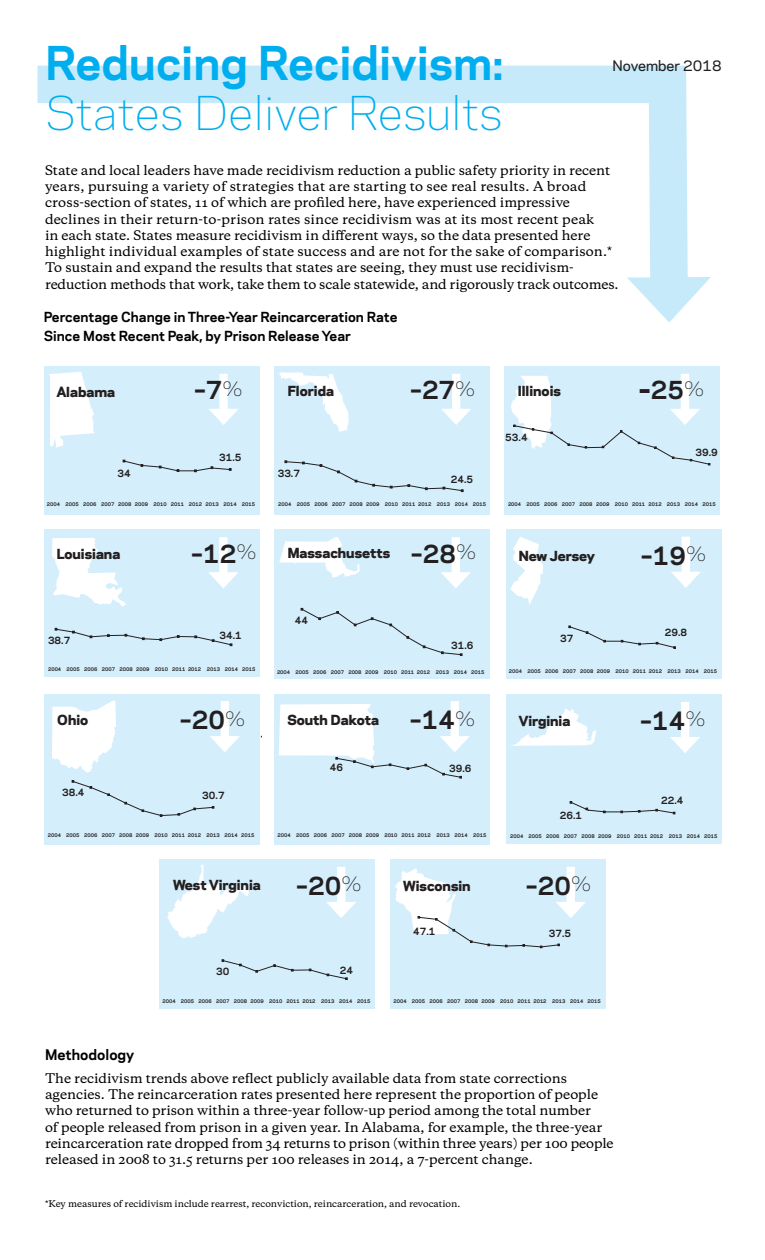
<style>
.page{position:relative;width:765px;height:1260px;background:#fff}
.page>*{position:absolute;margin:0;border:0;box-sizing:border-box;transform-origin:0 0}
.t1{font:300 43.75px "Galaxie Polaris";color:#00aeef}
.t2{font:700 43.75px "Galaxie Polaris";color:#00aeef}
.t3{font:700 23.75px "Galaxie Polaris";color:#231f20}
.t4{font:500 13.75px "Galaxie Polaris";color:#231f20}
.t5{font:700 13.75px "Galaxie Polaris";color:#000}
.t6{font:800 13px "Galaxie Polaris";color:#231f20}
.t7{font:700 13px/19px "Galaxie Polaris";color:#000}
.t8{font:500 12.5px/16.2px "Galaxie Copernicus";color:#000}
.t9{font:700 9.5px "Galaxie Polaris";color:#231f20}
.t10{font:500 8.75px "Galaxie Copernicus";color:#000}
.t11{font:700 4.75px "Galaxie Polaris";color:#231f20}
.s1{font-weight:800}
.s2{font-weight:300;font-size:19px}
.s3{font-weight:700;font-size:23.75px}
</style>
<div class="page">
<svg style="left:37px;top:65px;width:651px;height:258px"></svg>
<svg style="left:627px;top:277px;width:84px;height:45px"></svg>
<div style="left:274px;top:530px;width:216px;height:149px;background:#d4effb"></div>
<div style="left:44px;top:530px;width:215px;height:147px;background:#d4effb"></div>
<div style="left:44px;top:366px;width:215px;height:149px;background:#d4effb"></div>
<div style="left:274px;top:366px;width:216px;height:149px;background:#d4effb"></div>
<div style="left:505px;top:366px;width:215px;height:149px;background:#d4effb"></div>
<div style="left:390px;top:859px;width:215px;height:150px;background:#d4effb"></div>
<div style="left:160px;top:859px;width:215px;height:150px;background:#d4effb"></div>
<div style="left:506px;top:695px;width:215px;height:149px;background:#d4effb"></div>
<div style="left:274px;top:694px;width:216px;height:151px;background:#d4effb"></div>
<div style="left:44px;top:694px;width:215px;height:151px;background:#d4effb"></div>
<div style="left:506px;top:530px;width:215px;height:149px;background:#d4effb"></div>
<svg style="left:49px;top:372px;width:46px;height:76px"></svg>
<div style="left:219px;top:374px;width:9px;height:41px;background:#fff"></div>
<svg style="left:209px;top:409px;width:29px;height:16px"></svg>
<svg style="left:279px;top:372px;width:70px;height:60px"></svg>
<div style="left:452px;top:374px;width:8px;height:41px;background:#fff"></div>
<svg style="left:441px;top:409px;width:30px;height:16px"></svg>
<svg style="left:285px;top:461px;width:178px;height:31px"></svg>
<div style="left:681px;top:374px;width:8px;height:41px;background:#fff"></div>
<svg style="left:52px;top:538px;width:74px;height:68px"></svg>
<div style="left:219px;top:537px;width:9px;height:42px;background:#fff"></div>
<svg style="left:208px;top:572px;width:30px;height:16px"></svg>
<svg style="left:55px;top:628px;width:177px;height:18px"></svg>
<svg style="left:279px;top:537px;width:81px;height:41px"></svg>
<div style="left:452px;top:537px;width:8px;height:42px;background:#fff"></div>
<svg style="left:441px;top:572px;width:30px;height:16px"></svg>
<svg style="left:569px;top:626px;width:106px;height:22px"></svg>
<svg style="left:510px;top:537px;width:33px;height:67px"></svg>
<div style="left:682px;top:537px;width:8px;height:41px;background:#fff"></div>
<svg style="left:671px;top:572px;width:29px;height:16px"></svg>
<svg style="left:52px;top:701px;width:64px;height:71px"></svg>
<div style="left:221px;top:701px;width:8px;height:42px;background:#fff"></div>
<svg style="left:210px;top:736px;width:30px;height:16px"></svg>
<div style="left:451px;top:701px;width:8px;height:42px;background:#fff"></div>
<svg style="left:279px;top:704px;width:191px;height:74px"></svg>
<svg style="left:511px;top:708px;width:86px;height:38px"></svg>
<svg style="left:570px;top:802px;width:105px;height:12px"></svg>
<div style="left:681px;top:702px;width:8px;height:41px;background:#fff"></div>
<svg style="left:670px;top:737px;width:30px;height:16px"></svg>
<svg style="left:167px;top:865px;width:82px;height:73px"></svg>
<div style="left:337px;top:867px;width:8px;height:41px;background:#fff"></div>
<svg style="left:326px;top:902px;width:30px;height:16px"></svg>
<svg style="left:222px;top:960px;width:125px;height:20px"></svg>
<div style="left:567px;top:867px;width:8px;height:41px;background:#fff"></div>
<svg style="left:395px;top:868px;width:191px;height:80px"></svg>
<svg style="left:123px;top:460px;width:108px;height:12px"></svg>
<svg style="left:72px;top:781px;width:142px;height:35px"></svg>
<svg style="left:301px;top:608px;width:161px;height:48px"></svg>
<svg style="left:511px;top:376px;width:199px;height:89px"></svg>
<h1 class="t2" style="left:45px;top:30px;width:460px">Reducing Recidivism:</h1>
<h1 class="t1" style="left:45px;top:80px;width:459px">States Deliver Results</h1>
<p class="t8" style="left:45px;top:162px;width:575px">State and local leaders have made recidivism reduction a public safety priority in recent years, pursuing a variety of strategies that are starting to see real results. A broad cross-section of states, 11 of which are profiled here, have experienced impressive declines in their return-to-prison rates since recidivism was at its most recent peak<br>in each state. States measure recidivism in different ways, so the data presented here highlight individual examples of state success and are not for the sake of comparison.* To sustain and expand the results that states are seeing, they must use recidivism&shy;reduction methods that work, take them to scale statewide, and rigorously track outcomes.</p>
<p class="t7" style="left:44px;top:307px;width:355px">Percentage Change in Three-Year Reincarceration Rate<br>Since Most Recent Peak, by Prison Release Year</p>
<p class="t4" style="left:612px;top:55px;width:111px">November 2018</p>
<p class="t6" style="left:57px;top:382px;width:60px">Alabama</p>
<h2 class="t3" style="left:194px;top:373px;width:50px">–7<sup>%</sup></h2>
<p class="t6" style="left:288px;top:381px;width:48px">Florida</p>
<h2 class="t3" style="left:410px;top:373px;width:67px">–27<sup>%</sup></h2>
<p class="t6" style="left:518px;top:381px;width:45px">Illinois</p>
<p class="t9" style="left:505px;top:431px;width:24px">53.4</p>
<h2 class="t3" style="left:639px;top:373px;width:67px"><span class="s1">–</span>25<sup>%</sup></h2>
<p class="t9" style="left:219px;top:450px;width:24px">31.5</p>
<p class="t9" style="left:695px;top:446px;width:24px">39.9</p>
<p class="t9" style="left:117px;top:466px;width:15px">34</p>
<p class="t9" style="left:278px;top:466px;width:24px">33.7</p>
<p class="t9" style="left:451px;top:472px;width:24px">24.5</p>
<p class="t11" style="left:47px;top:501px;width:192px">2004 2005 2006 2007 2008 2009 2010 2011 2012 2013 2014</p>
<p class="t11" style="left:242px;top:501px;width:15px">2015</p>
<p class="t11" style="left:278px;top:501px;width:210px">2004 2005 2006 2007 2008 2009 2010 2011 2012 2013 2014 2015</p>
<p class="t11" style="left:508px;top:501px;width:192px">2004 2005 2006 2007 2008 2009 2010 2011 2012 2013 2014</p>
<p class="t11" style="left:703px;top:501px;width:15px">2015</p>
<p class="t6" style="left:57px;top:544px;width:65px">Louisiana</p>
<h2 class="t3" style="left:191px;top:536px;width:67px">–12<span class="s2">%</span></h2>
<p class="t6" style="left:288px;top:544px;width:190px">Massachusetts <span class="s3">–28</span><span class="s2">%</span></p>
<p class="t6" style="left:519px;top:546px;width:78px">New Jersey</p>
<h2 class="t3" style="left:641px;top:538px;width:67px">–19<sup>%</sup></h2>
<p class="t9" style="left:48px;top:634px;width:24px">38.7</p>
<p class="t9" style="left:219px;top:628px;width:24px">34.1</p>
<p class="t9" style="left:295px;top:613px;width:15px">44</p>
<p class="t9" style="left:451px;top:639px;width:24px">31.6</p>
<p class="t9" style="left:560px;top:632px;width:15px">37</p>
<p class="t9" style="left:665px;top:625px;width:24px">29.8</p>
<p class="t11" style="left:48px;top:666px;width:192px">2004 2005 2006 2007 2008 2009 2010 2011 2012 2013 2014</p>
<p class="t11" style="left:242px;top:666px;width:15px">2015</p>
<p class="t11" style="left:471px;top:669px;width:15px">2015</p>
<p class="t11" style="left:509px;top:667px;width:192px">2004 2005 2006 2007 2008 2009 2010 2011 2012 2013 2014</p>
<p class="t11" style="left:704px;top:667px;width:15px">2015</p>
<p class="t11" style="left:277px;top:669px;width:192px">2004 2005 2006 2007 2008 2009 2010 2011 2012 2013 2014</p>
<p class="t6" style="left:57px;top:711px;width:32px">Ohio</p>
<h2 class="t3" style="left:180px;top:702px;width:67px">–20<span class="s2">%</span></h2>
<p class="t6" style="left:287px;top:711px;width:93px">South Dakota</p>
<h2 class="t3" style="left:410px;top:702px;width:67px">–14<span class="s2">%</span></h2>
<p class="t6" style="left:519px;top:711px;width:53px">Virginia</p>
<h2 class="t3" style="left:640px;top:703px;width:67px">–14<sup>%</sup></h2>
<p class="t9" style="left:330px;top:760px;width:15px">46</p>
<p class="t9" style="left:449px;top:762px;width:24px">39.6</p>
<p class="t9" style="left:62px;top:785px;width:24px">38.4</p>
<p class="t9" style="left:202px;top:788px;width:24px">30.7</p>
<p class="t9" style="left:661px;top:794px;width:24px">22.4</p>
<p class="t9" style="left:560px;top:808px;width:24px">26.1</p>
<p class="t11" style="left:48px;top:832px;width:192px">2004 2005 2006 2007 2008 2009 2010 2011 2012 2013 2014</p>
<p class="t11" style="left:241px;top:832px;width:15px">2015</p>
<p class="t11" style="left:278px;top:832px;width:192px">2004 2005 2006 2007 2008 2009 2010 2011 2012 2013 2014</p>
<p class="t11" style="left:473px;top:832px;width:15px">2015</p>
<p class="t11" style="left:510px;top:833px;width:192px">2004 2005 2006 2007 2008 2009 2010 2011 2012 2013 2014</p>
<p class="t11" style="left:704px;top:833px;width:15px">2015</p>
<p class="t6" style="left:173px;top:876px;width:89px">West Virginia</p>
<h2 class="t3" style="left:296px;top:868px;width:67px">–20<span class="s2">%</span></h2>
<p class="t6" style="left:403px;top:876px;width:69px">Wisconsin</p>
<h2 class="t3" style="left:526px;top:868px;width:67px">–20<span class="s2">%</span></h2>
<p class="t9" style="left:413px;top:925px;width:24px">47.1</p>
<p class="t9" style="left:549px;top:926px;width:24px">37.5</p>
<p class="t9" style="left:216px;top:964px;width:15px">30</p>
<p class="t9" style="left:340px;top:963px;width:15px">24</p>
<p class="t11" style="left:162px;top:997px;width:192px">2004 2005 2006 2007 2008 2009 2010 2011 2012 2013 2014</p>
<p class="t11" style="left:357px;top:997px;width:15px">2015</p>
<p class="t11" style="left:393px;top:997px;width:192px">2004 2005 2006 2007 2008 2009 2010 2011 2012 2013 2014</p>
<p class="t11" style="left:588px;top:997px;width:15px">2015</p>
<p class="t5" style="left:45px;top:1045px;width:91px">Methodology</p>
<p class="t8" style="left:45px;top:1070px;width:570px">The recidivism trends above reflect publicly available data from state corrections agencies. The reincarceration rates presented here represent the proportion of people who returned to prison within a three-year follow-up period among the total number<br>of people released from prison in a given year. In Alabama, for example, the three-year reincarceration rate dropped from 34 returns to prison (within three years) per 100 people released in 2008 to 31.5 returns per 100 releases in 2014, a 7-percent change.</p>
<p class="t10" style="left:45px;top:1198px;width:417px">*Key measures of recidivism include rearrest, reconviction, reincarceration, and revocation.</p>
</div>
